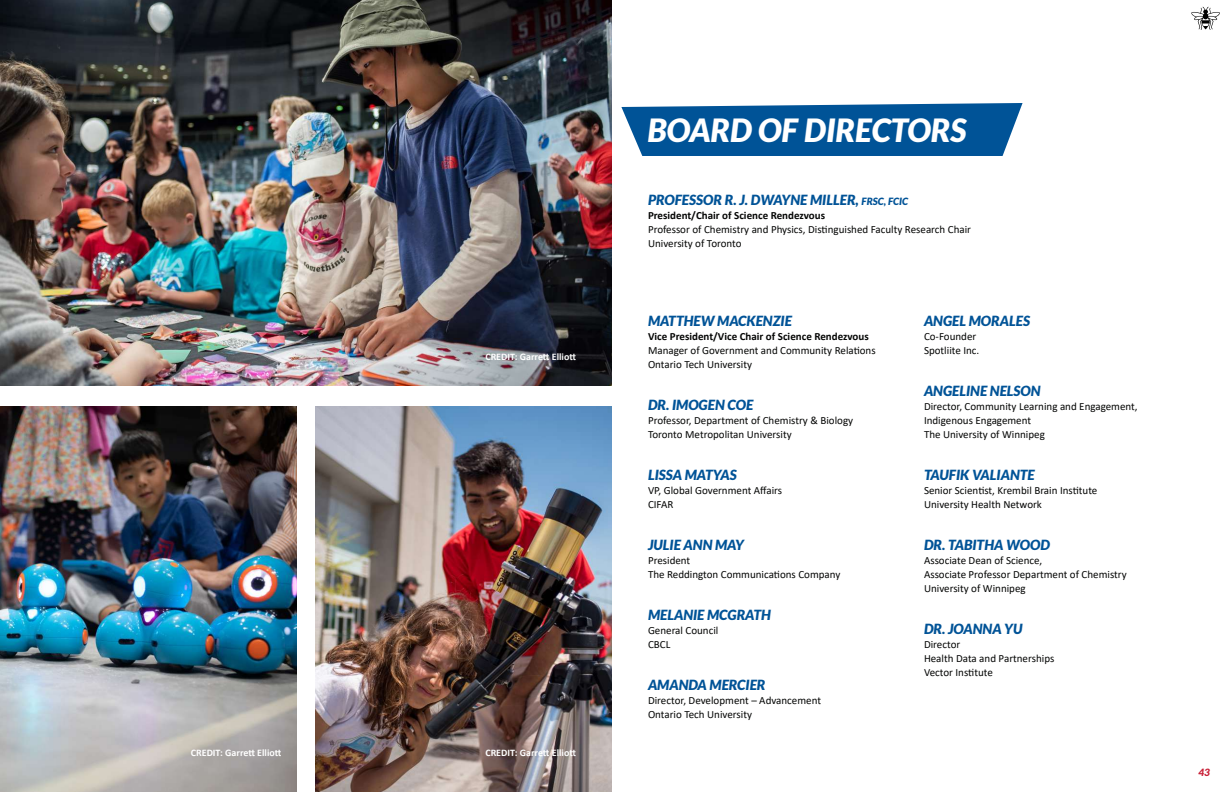
<style>
.page{position:relative;width:1224px;height:792px;background:#fff}
.page>*{position:absolute;margin:0;border:0;box-sizing:border-box;transform-origin:0 0}
.t1{font:italic 900 32px "Lato";color:#fff}
.t2{font:italic 900 14px "Lato";color:#005397}
.t3{font:11px/14px "Calibri";color:#040504}
.t4{font:700 11px "Calibri";color:#040504}
.t5{font:700 10px "Calibri";color:#fff}
.t6{font:italic 900 10px "Lato";color:#c82037}
.s1{font-size:10px}
</style>
<div class="page">
<img style="left:0;top:0;width:612px;height:386px">
<img style="left:315px;top:406px;width:297px;height:386px">
<img style="left:0;top:406px;width:297px;height:386px">
<svg style="left:621px;top:103px;width:402px;height:53px;background:#1662a0"></svg>
<svg style="left:1191px;top:7px;width:29px;height:23px"></svg>
<p class="t5" style="left:485px;top:349px;width:92px">CREDIT: Garrett Elliott</p>
<p class="t5" style="left:191px;top:746px;width:92px">CREDIT: Garrett Elliott</p>
<p class="t5" style="left:485px;top:746px;width:92px">CREDIT: Garrett Elliott</p>
<h1 class="t1" style="left:647px;top:112px;width:321px">BOARD OF DIRECTORS</h1>
<p class="t2" style="left:648px;top:191px;width:261px">PROFESSOR R. J. DWAYNE MILLER, <span class="s1">FRSC, FCIC</span></p>
<p class="t4" style="left:648px;top:207px;width:179px">President/Chair of Science Rendezvous</p>
<p class="t3" style="left:648px;top:222px;width:325px">Professor of Chemistry and Physics, Distinguished Faculty Research Chair<br>University of Toronto</p>
<p class="t2" style="left:648px;top:312px;width:145px">MATTHEW MACKENZIE</p>
<p class="t4" style="left:648px;top:328px;width:222px">Vice President/Vice Chair of Science Rendezvous</p>
<p class="t3" style="left:648px;top:343px;width:229px">Manager of Government and Community Relations<br>Ontario Tech University</p>
<p class="t2" style="left:648px;top:396px;width:107px">DR. IMOGEN COE</p>
<p class="t3" style="left:648px;top:413px;width:207px">Professor, Department of Chemistry &amp; Biology<br>Toronto Metropolitan University</p>
<p class="t2" style="left:648px;top:466px;width:90px">LISSA MATYAS</p>
<p class="t3" style="left:648px;top:483px;width:136px">VP, Global Government Affairs<br>CIFAR</p>
<p class="t2" style="left:648px;top:536px;width:98px">JULIE ANN MAY</p>
<p class="t3" style="left:648px;top:553px;width:194px">President<br>The Reddington Communications Company</p>
<p class="t2" style="left:648px;top:606px;width:124px">MELANIE MCGRATH</p>
<p class="t3" style="left:648px;top:623px;width:72px">General Council<br>CBCL</p>
<p class="t2" style="left:648px;top:676px;width:119px">AMANDA MERCIER</p>
<p class="t3" style="left:648px;top:693px;width:175px">Director, Development – Advancement<br>Ontario Tech University</p>
<p class="t2" style="left:924px;top:312px;width:108px">ANGEL MORALES</p>
<p class="t3" style="left:924px;top:329px;width:57px">Co-Founder<br>Spotliite Inc.</p>
<p class="t2" style="left:924px;top:382px;width:118px">ANGELINE NELSON</p>
<p class="t3" style="left:924px;top:399px;width:215px">Director, Community Learning and Engagement,<br>Indigenous Engagement<br>The University of Winnipeg</p>
<p class="t2" style="left:924px;top:466px;width:112px">TAUFIK VALIANTE</p>
<p class="t3" style="left:924px;top:483px;width:175px">Senior Scientist, Krembil Brain Institute<br>University Health Network</p>
<p class="t2" style="left:924px;top:536px;width:128px">DR. TABITHA WOOD</p>
<p class="t3" style="left:924px;top:553px;width:204px">Associate Dean of Science,<br>Associate Professor Department of Chemistry<br>University of Winnipeg</p>
<p class="t2" style="left:924px;top:620px;width:100px">DR. JOANNA YU</p>
<p class="t3" style="left:924px;top:637px;width:132px">Director<br>Health Data and Partnerships<br>Vector Institute</p>
<p class="t6" style="left:1198px;top:766px;width:13px">43</p>
</div>
